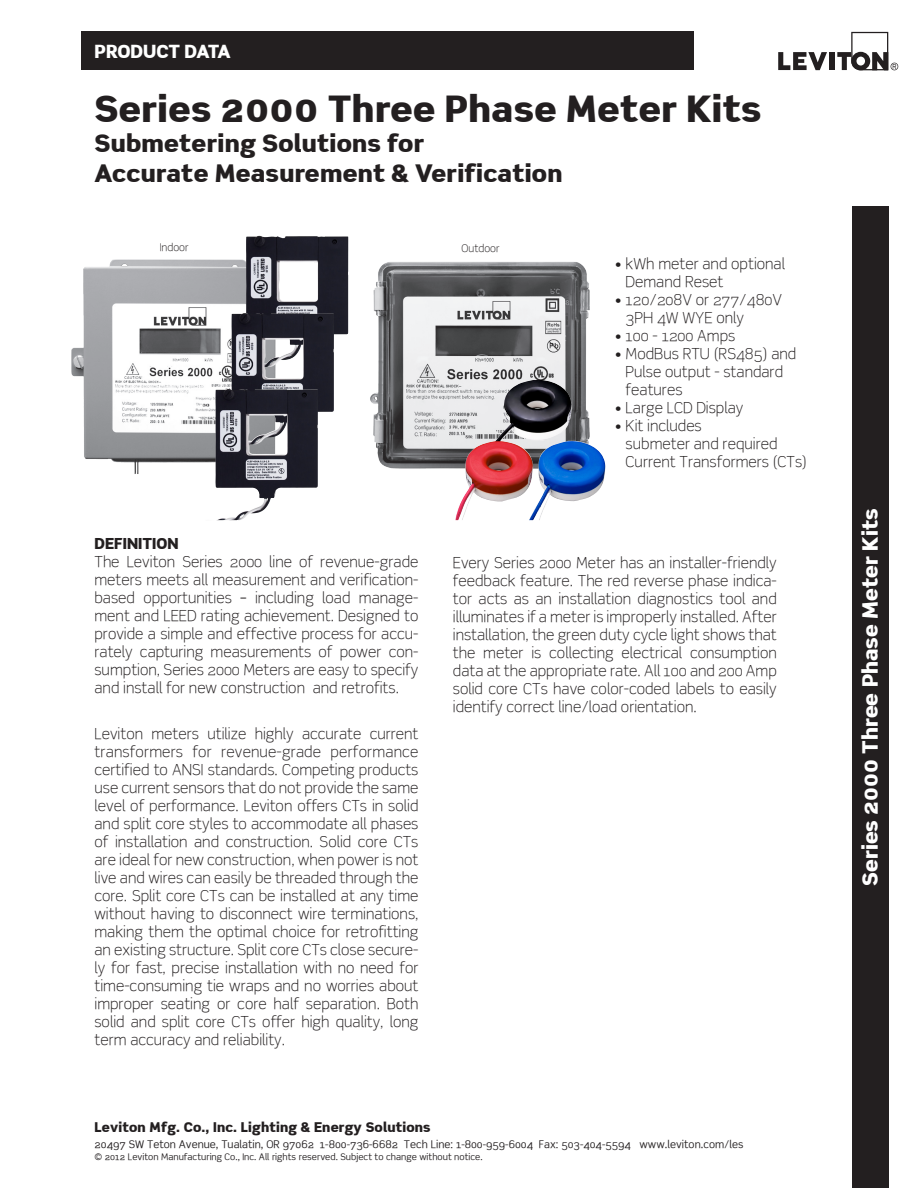
<style>
.page{position:relative;width:918px;height:1188px;background:#fff}
.page>*{position:absolute;margin:0;border:0;box-sizing:border-box;transform-origin:0 0}
.Main_Headline_BIG{font:900 36px "Scene";letter-spacing:.01em;color:#231f20}
.Main_Headline_BIG-2{font:900 24px/30px "Scene";letter-spacing:.01em;color:#231f20}
.Sidebar_Title{font:900 21px "Scene";color:#fff}
.Page_headline_-_uppe{font:900 18px "Scene";letter-spacing:-.02em;color:#fff}
.Body_Copy{font:300 15px/18px "Scene";color:#231f20;text-align:justify}
.Bullets{font:300 15px/18px "Scene";color:#231f20}
.Head{font:900 15px "Scene";color:#231f20}
.t1{font:900 13.35px "Scene";letter-spacing:.01em;color:#231f20}
.t2{font:10.5px "Scene";color:#231f20}
.Captions{font:300 10.5px "Scene";color:#231f20}
.t3{font:9px "Scene";color:#231f20}
</style>
<div class="page">
<svg style="left:778px;top:52px;width:49px;height:18px"></svg>
<div style="left:829px;top:52px;width:5px;height:18px;background:#231f20"></div>
<svg style="left:837px;top:32px;width:61px;height:38px"></svg>
<div style="left:81px;top:32px;width:613px;height:38px;background:#231f20"></div>
<div style="left:852px;top:207px;width:36px;height:981px;background:#231f20"></div>
<img style="left:71px;top:247px;width:246px;height:240px">
<img style="left:334px;top:244px;width:256px;height:225px">
<img style="left:246px;top:236px;width:49px;height:124px">
<img style="left:231px;top:313px;width:49px;height:125px">
<img style="left:215px;top:389px;width:49px;height:125px">
<img style="left:455px;top:380px;width:151px;height:140px">
<p class="Page_headline_-_uppe" style="left:94px;top:40px;width:138px">PRODUCT DATA</p>
<p class="Main_Headline_BIG" style="left:94px;top:86px;width:668px">Series 2000 Three Phase Meter Kits</p>
<p class="Main_Headline_BIG-2" style="left:94px;top:128px;width:469px">Submetering Solutions for<br>Accurate Measurement &amp; Verification</p>
<p class="Captions" style="left:160px;top:241px;width:30px">Indoor</p>
<p class="Captions" style="left:462px;top:242px;width:40px">Outdoor</p>
<p class="Bullets" style="left:626px;top:255px;width:161px;text-indent:-11px">• kWh meter and optional<br>Demand Reset</p>
<p class="Bullets" style="left:626px;top:291px;width:158px;text-indent:-11px">• 120/208V or 277/480V<br>3PH 4W WYE only</p>
<p class="Bullets" style="left:615px;top:327px;width:122px">• 100 - 1200 Amps</p>
<p class="Bullets" style="left:626px;top:345px;width:172px;text-indent:-11px">• ModBus RTU (RS485) and<br>Pulse output - standard features</p>
<p class="Bullets" style="left:615px;top:399px;width:130px">• Large LCD Display</p>
<p class="Bullets" style="left:626px;top:417px;width:183px;text-indent:-11px">• Kit includes<br>submeter and required<br>Current Transformers (CTs)</p>
<p class="Head" style="left:94px;top:534px;width:86px">DEFINITION</p>
<p class="Body_Copy" style="left:94px;top:553px;width:326px">The Leviton Series 2000 line of revenue-grade meters meets all measurement and verification&shy;based opportunities – including load manage&shy;ment and LEED rating achievement. Designed to provide a simple and effective process for accu&shy;rately capturing measurements of power con&shy;sumption, Series 2000 Meters are easy to specify and install for new construction and retrofits.</p>
<p class="Body_Copy" style="left:94px;top:725px;width:325px">Leviton meters utilize highly accurate current transformers for revenue-grade performance certified to ANSI standards. Competing products use current sensors that do not provide the same level of performance. Leviton offers CTs in solid and split core styles to accommodate all phases of installation and construction. Solid core CTs are ideal for new construction, when power is not live and wires can easily be threaded through the core. Split core CTs can be installed at any time without having to disconnect wire terminations, making them the optimal choice for retrofitting an existing structure. Split core CTs close secure&shy;ly for fast, precise installation with no need for time-consuming tie wraps and no worries about improper seating or core half separation. Both solid and split core CTs offer high quality, long term accuracy and reliability.</p>
<p class="Body_Copy" style="left:453px;top:553px;width:326px">Every Series 2000 Meter has an installer-friendly feedback feature. The red reverse phase indica&shy;tor acts as an installation diagnostics tool and illuminates if a meter is improperly installed. After installation, the green duty cycle light shows that the meter is collecting electrical consumption data at the appropriate rate. All 100 and 200 Amp solid core CTs have color-coded labels to easily identify correct line/load orientation.</p>
<p class="t1" style="left:94px;top:1118px;width:338px">Leviton Mfg. Co., Inc. Lighting &amp; Energy Solutions</p>
<p class="t2" style="left:94px;top:1138px;width:651px">20497 SW Teton Avenue, Tualatin, OR 97062 1-800-736-6682 Tech Line: 1-800-959-6004 Fax: 503-404-5594 www.leviton.com/les</p>
<p class="t3" style="left:94px;top:1151px;width:390px">© 2012 Leviton Manufacturing Co., Inc. All rights reserved. Subject to change without notice.</p>
<p class="Sidebar_Title" style="left:857px;top:886px;width:379px;rotate:-90deg">Series 2000 Three Phase Meter Kits</p>
</div>
